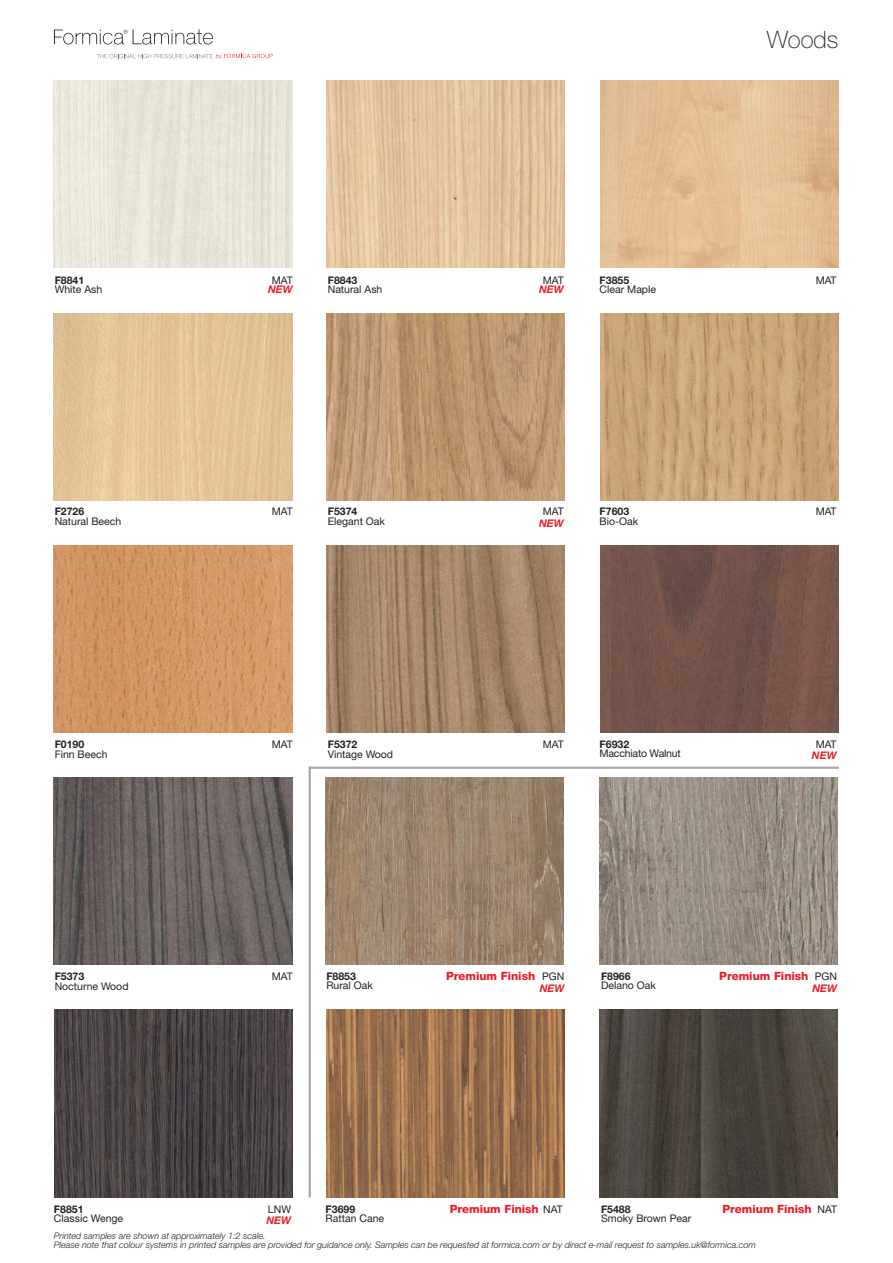
<style>
.page{position:relative;width:893px;height:1263px;background:#fff}
.page>*{position:absolute;margin:0;border:0;box-sizing:border-box;transform-origin:0 0}
.t1{font:100 24px "Helvetica Neue";color:#231f20}
.t2{font:800 11.4px "Helvetica Neue";color:#ed1c24}
.t3{font:10.5px "Helvetica Neue";color:#231f20}
.t4{font:700 10.5px "Helvetica Neue";color:#231f20}
.t5{font:italic 700 10.5px "Helvetica Neue";color:#ed1c24}
.t6{font:10.5px "Helvetica Neue";letter-spacing:-.02em;color:#231f20}
.t7{font:italic 300 9px "Helvetica Neue LT Std";color:#231f20}
.t8{font:italic 300 9px "Helvetica Neue";color:#231f20}
.s1{font-weight:400;font-size:10.5px;color:#231f20}
</style>
<div class="page">
<svg style="left:133px;top:30px;width:80px;height:15px"></svg>
<svg style="left:54px;top:30px;width:73px;height:15px"></svg>
<svg style="left:96px;top:54px;width:177px;height:5px"></svg>
<img style="left:600px;top:313px;width:238px;height:187px">
<img style="left:55px;top:1010px;width:238px;height:187px">
<img style="left:326px;top:81px;width:238px;height:187px">
<img style="left:326px;top:313px;width:238px;height:187px">
<img style="left:326px;top:545px;width:238px;height:188px">
<img style="left:599px;top:778px;width:239px;height:187px">
<img style="left:54px;top:81px;width:238px;height:187px">
<img style="left:54px;top:313px;width:238px;height:187px">
<img style="left:54px;top:545px;width:238px;height:188px">
<img style="left:54px;top:778px;width:238px;height:187px">
<img style="left:326px;top:778px;width:238px;height:187px">
<img style="left:600px;top:545px;width:238px;height:188px">
<hr style="left:309px;top:767px;width:2px;height:430px;background:#a7a9ac">
<hr style="left:309px;top:767px;width:530px;height:2px;background:#a7a9ac">
<img style="left:599px;top:1010px;width:239px;height:187px">
<img style="left:326px;top:1010px;width:238px;height:187px">
<h1 class="t1" style="left:767px;top:31px;width:73px">Woods</h1>
<p class="t4" style="left:55px;top:276px;width:31px">F8841</p>
<p class="t3" style="left:55px;top:286px;width:49px">White Ash</p>
<p class="t3" style="left:272px;top:276px;width:23px">MAT</p>
<p class="t5" style="left:268px;top:286px;width:26px">NEW</p>
<p class="t4" style="left:328px;top:276px;width:31px">F8843</p>
<p class="t3" style="left:328px;top:286px;width:56px">Natural Ash</p>
<p class="t3" style="left:543px;top:276px;width:23px">MAT</p>
<p class="t5" style="left:539px;top:286px;width:26px">NEW</p>
<p class="t4" style="left:599px;top:276px;width:31px">F3855</p>
<p class="t3" style="left:599px;top:286px;width:58px">Clear Maple</p>
<p class="t3" style="left:816px;top:276px;width:23px">MAT</p>
<p class="t4" style="left:55px;top:508px;width:31px">F2726</p>
<p class="t3" style="left:55px;top:517px;width:68px">Natural Beech</p>
<p class="t3" style="left:272px;top:508px;width:23px">MAT</p>
<p class="t4" style="left:328px;top:508px;width:31px">F5374</p>
<p class="t3" style="left:328px;top:517px;width:59px">Elegant Oak</p>
<p class="t5" style="left:539px;top:520px;width:26px">NEW</p>
<p class="t3" style="left:543px;top:508px;width:23px">MAT</p>
<p class="t4" style="left:599px;top:508px;width:31px">F7603</p>
<p class="t3" style="left:599px;top:517px;width:40px">Bio-Oak</p>
<p class="t3" style="left:816px;top:508px;width:23px">MAT</p>
<p class="t4" style="left:55px;top:741px;width:31px">F0190</p>
<p class="t3" style="left:55px;top:750px;width:54px">Finn Beech</p>
<p class="t3" style="left:272px;top:741px;width:23px">MAT</p>
<p class="t4" style="left:328px;top:741px;width:31px">F5372</p>
<p class="t3" style="left:328px;top:750px;width:67px">Vintage Wood</p>
<p class="t3" style="left:543px;top:741px;width:23px">MAT</p>
<p class="t4" style="left:599px;top:740px;width:31px">F6932</p>
<p class="t6" style="left:599px;top:749px;width:83px">Macchiato Walnut</p>
<p class="t3" style="left:816px;top:740px;width:23px">MAT</p>
<p class="t5" style="left:812px;top:752px;width:26px">NEW</p>
<p class="t4" style="left:55px;top:973px;width:31px">F5373</p>
<p class="t3" style="left:55px;top:982px;width:75px">Nocturne Wood</p>
<p class="t3" style="left:272px;top:973px;width:23px">MAT</p>
<p class="t4" style="left:326px;top:972px;width:31px">F8853</p>
<p class="t3" style="left:326px;top:982px;width:48px">Rural Oak</p>
<p class="t3" style="left:542px;top:972px;width:24px">PGN</p>
<p class="t5" style="left:540px;top:984px;width:26px">NEW</p>
<p class="t2" style="left:446px;top:972px;width:91px">Premium Finish</p>
<p class="t4" style="left:601px;top:972px;width:31px">F8966</p>
<p class="t3" style="left:601px;top:982px;width:56px">Delano Oak</p>
<p class="t3" style="left:815px;top:972px;width:24px">PGN</p>
<p class="t5" style="left:812px;top:984px;width:26px">NEW</p>
<p class="t2" style="left:719px;top:972px;width:91px">Premium Finish</p>
<p class="t4" style="left:54px;top:1205px;width:31px">F8851</p>
<p class="t3" style="left:54px;top:1214px;width:71px">Classic Wenge</p>
<p class="t5" style="left:266px;top:1217px;width:26px">NEW</p>
<p class="t3" style="left:268px;top:1205px;width:25px">LNW</p>
<p class="t4" style="left:326px;top:1205px;width:31px">F3699</p>
<p class="t2" style="left:722px;top:1205px;width:116px">Premium Finish <span class="s1">NAT</span></p>
<p class="t3" style="left:326px;top:1215px;width:60px">Rattan Cane</p>
<p class="t2" style="left:450px;top:1205px;width:115px">Premium Finish <span class="s1">NAT</span></p>
<p class="t4" style="left:601px;top:1205px;width:31px">F5488</p>
<p class="t3" style="left:601px;top:1214px;width:92px">Smoky Brown Pear</p>
<p class="t8" style="left:54px;top:1232px;width:213px">Printed samples are shown at approximately 1:2 scale.</p>
<p class="t7" style="left:54px;top:1242px;width:704px">Please note that colour systems in printed samples are provided for guidance only. Samples can be requested at formica.com or by direct e-mail request to samples.uk@formica.com</p>
</div>
